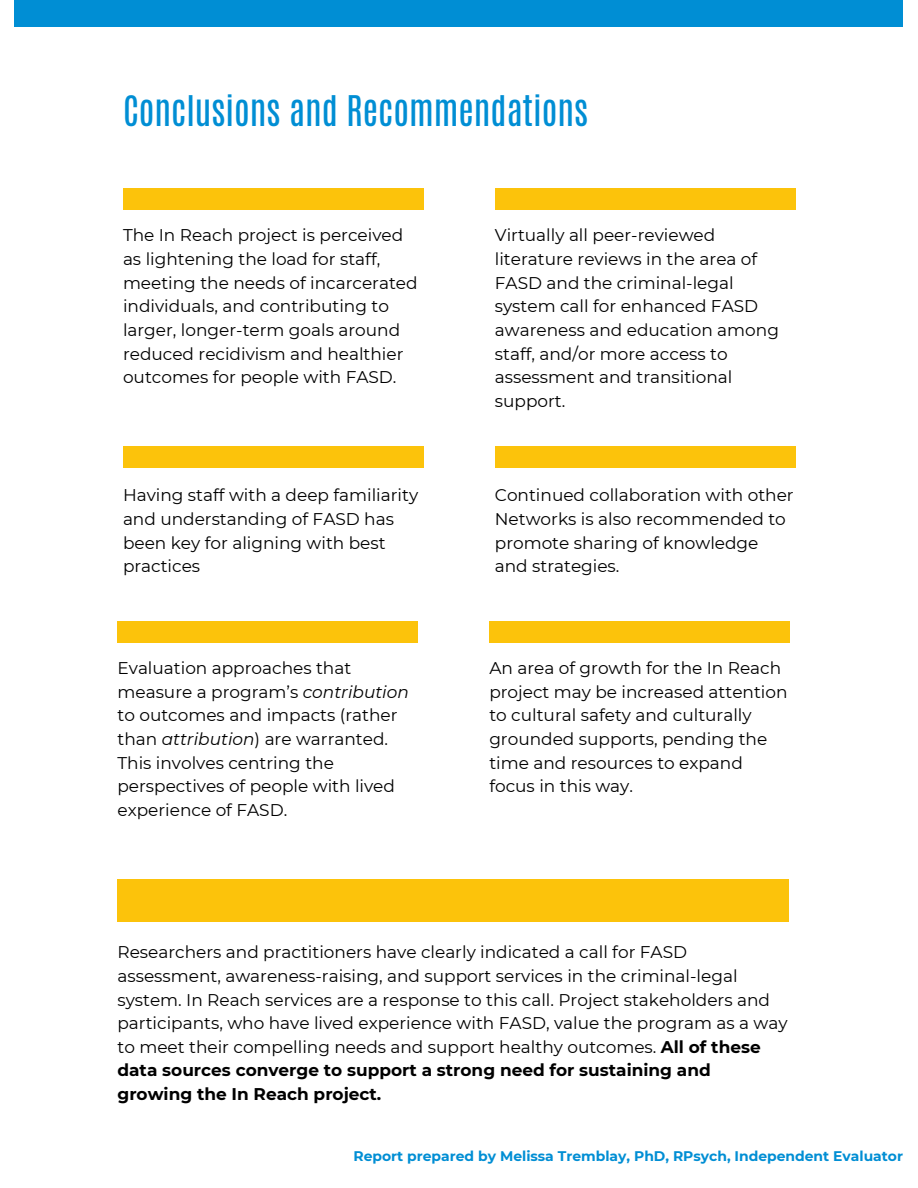
<style>
.page{position:relative;width:918px;height:1188px;background:#fff}
.page>*{position:absolute;margin:0;border:0;box-sizing:border-box;transform-origin:0 0}
.t1{font:35.25px "Antonio";color:#008ed4}
.t2{font:16.95px/23.7px "Montserrat";color:#000}
.t3{font:700 13.95px "Montserrat";color:#008ed4}
.s1{font-style:italic}
.s2{font-weight:700}
</style>
<div class="page">
<div style="left:123px;top:188px;width:300px;height:22px;background:#fcc30b"></div>
<div style="left:15px;top:0;width:888px;height:27px;background:#008ed4"></div>
<div style="left:495px;top:188px;width:300px;height:22px;background:#fcc30b"></div>
<div style="left:123px;top:446px;width:300px;height:22px;background:#fcc30b"></div>
<div style="left:495px;top:446px;width:300px;height:22px;background:#fcc30b"></div>
<div style="left:118px;top:879px;width:671px;height:43px;background:#fcc30b"></div>
<div style="left:118px;top:621px;width:300px;height:21px;background:#fcc30b"></div>
<div style="left:489px;top:621px;width:301px;height:21px;background:#fcc30b"></div>
<p class="t1" style="left:123px;top:85px;width:467px">Conclusions and Recommendations</p>
<h1 class="t2" style="left:123px;top:224px;width:296px">The In Reach project is perceived as lightening the load for staff, meeting the needs of incarcerated individuals, and contributing to larger, longer-term goals around reduced recidivism and healthier outcomes for people with FASD.</h1>
<p class="t2" style="left:495px;top:224px;width:286px">Virtually all peer-reviewed literature reviews in the area of<br>FASD and the criminal-legal system call for enhanced FASD awareness and education among staff, and/or more access to assessment and transitional support.</p>
<p class="t2" style="left:123px;top:483px;width:297px">Having staff with a deep familiarity and understanding of FASD has been key for aligning with best practices</p>
<p class="t2" style="left:495px;top:483px;width:300px">Continued collaboration with other<br>Networks is also recommended to promote sharing of knowledge and strategies.</p>
<p class="t2" style="left:118px;top:656px;width:293px">Evaluation approaches that measure a program’s <span class="s1">contribution </span>to outcomes and impacts (rather than <span class="s1">attribution</span>) are warranted.<br>This involves centring the perspectives of people with lived experience of FASD.</p>
<p class="t2" style="left:489px;top:656px;width:300px">An area of growth for the In Reach project may be increased attention to cultural safety and culturally grounded supports, pending the time and resources to expand focus in this way.</p>
<p class="t2" style="left:118px;top:940px;width:672px">Researchers and practitioners have clearly indicated a call for FASD assessment, awareness-raising, and support services in the criminal-legal system. In Reach services are a response to this call. Project stakeholders and participants, who have lived experience with FASD, value the program as a way to meet their compelling needs and support healthy outcomes. <span class="s2">All of these data sources converge to support a strong need for sustaining and growing the In Reach project.</span></p>
<p class="t3" style="left:354px;top:1148px;width:551px">Report prepared by Melissa Tremblay, PhD, RPsych, Independent Evaluator</p>
</div>
